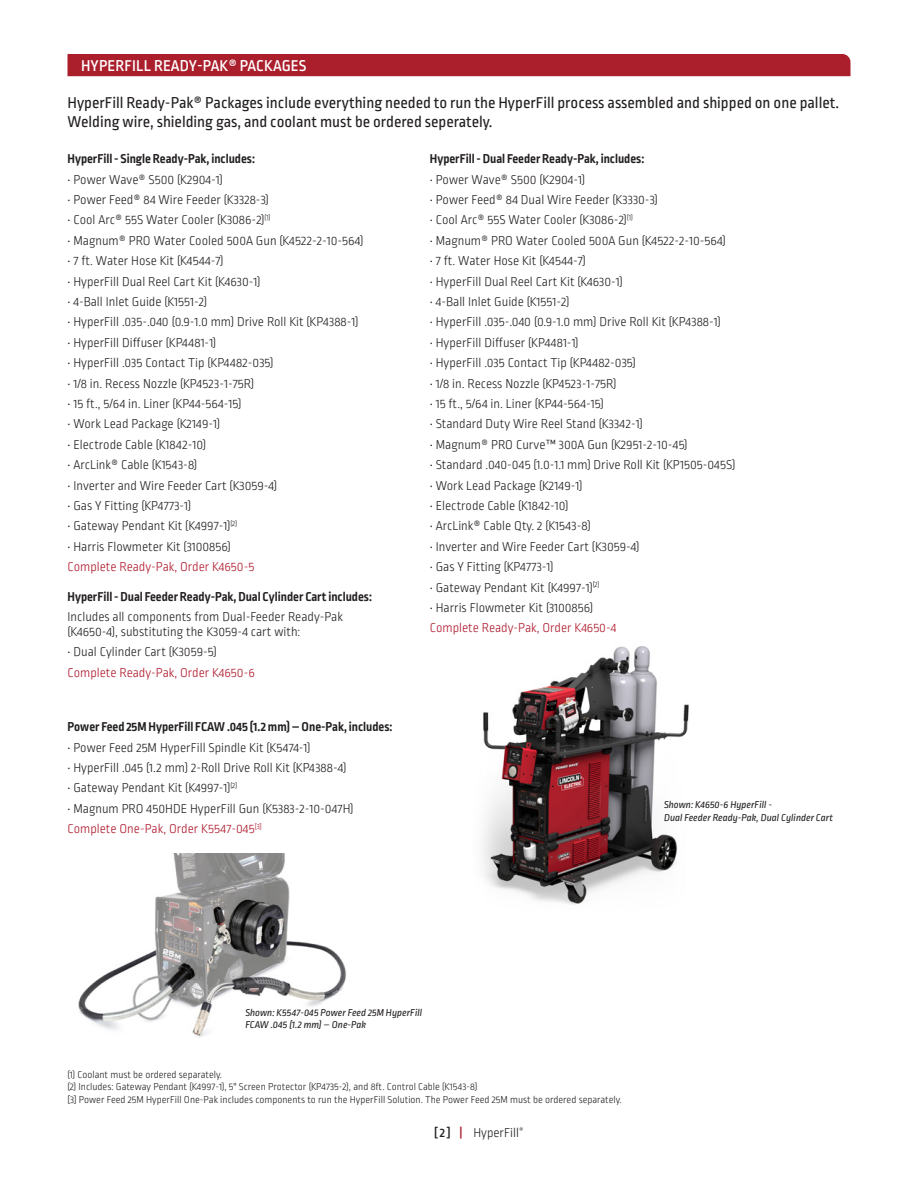
<style>
.page{position:relative;width:918px;height:1188px;background:#fff}
.page>*{position:absolute;margin:0;border:0;box-sizing:border-box;transform-origin:0 0}
.t1{font:16.5px/19.8px "Ropa Sans Pro";color:#231f20}
.t2{font:500 16.5px "Ropa Sans Pro";letter-spacing:.01em;color:#fff}
.t3{font:300 13.5px/15px "Ropa Sans Pro";color:#231f20}
.t4{font:700 13.5px "Ropa Sans Pro";color:#231f20}
.t5{font:300 13.5px "Ropa Sans Pro";color:#ae172b}
.t6{font:300 10.5px/12.6px "Ropa Sans Pro";color:#231f20}
.t7{font:italic 10.5px/12.6px "Ropa Sans Pro";color:#231f20}
.s1{color:#ae172b}
.s2{font-weight:500}
.s3{font-weight:500;color:#ab1e2c}
</style>
<div class="page">
<img style="left:483px;top:646px;width:206px;height:259px">
<div style="left:68px;top:54px;width:782px;height:22px;background:#ab1e2c"></div>
<img style="left:78px;top:854px;width:269px;height:183px">
<p class="t2" style="left:81px;top:56px;width:227px">HYPERFILL READY-PAK® PACKAGES</p>
<p class="t1" style="left:68px;top:93px;width:773px">HyperFill Ready-Pak® Packages include everything needed to run the HyperFill process assembled and shipped on one pallet.<br>Welding wire, shielding gas, and coolant must be ordered seperately.</p>
<p class="t4" style="left:68px;top:151px;width:189px">HyperFill - Single Ready-Pak, includes:</p>
<p class="t3" style="left:68px;top:173px;width:157px">• Power Wave® S500 (K2904-1)</p>
<p class="t3" style="left:68px;top:193px;width:203px">• Power Feed® 84 Wire Feeder (K3328-3)</p>
<p class="t3" style="left:68px;top:213px;width:205px">• Cool Arc® 55S Water Cooler (K3086-2)<sup>(1)</sup></p>
<p class="t3" style="left:68px;top:234px;width:298px">• Magnum® PRO Water Cooled 500A Gun (K4522-2-10-564)</p>
<p class="t3" style="left:68px;top:254px;width:158px">• 7 ft. Water Hose Kit (K4544-7)</p>
<p class="t3" style="left:68px;top:275px;width:194px">• HyperFill Dual Reel Cart Kit (K4630-1)</p>
<p class="t3" style="left:68px;top:295px;width:141px">• 4-Ball Inlet Guide (K1551-2)</p>
<p class="t3" style="left:68px;top:315px;width:292px">• HyperFill .035-.040 (0.9-1.0 mm) Drive Roll Kit (KP4388-1)</p>
<p class="t3" style="left:68px;top:336px;width:150px">• HyperFill Diffuser (KP4481-1)</p>
<p class="t3" style="left:68px;top:356px;width:208px">• HyperFill .035 Contact Tip (KP4482-035)</p>
<p class="t3" style="left:68px;top:377px;width:188px">• 1/8 in. Recess Nozzle (KP4523-1-75R)</p>
<p class="t3" style="left:68px;top:397px;width:175px">• 15 ft., 5/64 in. Liner (KP44-564-15)</p>
<p class="t3" style="left:68px;top:417px;width:154px">• Work Lead Package (K2149-1)</p>
<p class="t3" style="left:68px;top:438px;width:140px">• Electrode Cable (K1842-10)</p>
<p class="t3" style="left:68px;top:458px;width:131px">• ArcLink® Cable (K1543-8)</p>
<p class="t3" style="left:68px;top:479px;width:211px">• Inverter and Wire Feeder Cart (K3059-4)</p>
<p class="t3" style="left:68px;top:499px;width:125px">• Gas Y Fitting (KP4773-1)</p>
<p class="t3" style="left:68px;top:519px;width:171px">• Gateway Pendant Kit (K4997-1)<sup>(2)</sup></p>
<p class="t3" style="left:68px;top:540px;width:165px">• Harris Flowmeter Kit (3100856)</p>
<p class="t5" style="left:68px;top:560px;width:188px">Complete Ready-Pak, Order K4650-5</p>
<p class="t4" style="left:430px;top:151px;width:216px">HyperFill - Dual Feeder Ready-Pak, includes:</p>
<p class="t3" style="left:430px;top:173px;width:157px">• Power Wave® S500 (K2904-1)</p>
<p class="t3" style="left:430px;top:193px;width:230px">• Power Feed® 84 Dual Wire Feeder (K3330-3)</p>
<p class="t3" style="left:430px;top:213px;width:205px">• Cool Arc® 55S Water Cooler (K3086-2)<sup>(1)</sup></p>
<p class="t3" style="left:430px;top:234px;width:298px">• Magnum® PRO Water Cooled 500A Gun (K4522-2-10-564)</p>
<p class="t3" style="left:430px;top:254px;width:158px">• 7 ft. Water Hose Kit (K4544-7)</p>
<p class="t3" style="left:430px;top:275px;width:194px">• HyperFill Dual Reel Cart Kit (K4630-1)</p>
<p class="t3" style="left:430px;top:295px;width:141px">• 4-Ball Inlet Guide (K1551-2)</p>
<p class="t3" style="left:430px;top:315px;width:292px">• HyperFill .035-.040 (0.9-1.0 mm) Drive Roll Kit (KP4388-1)</p>
<p class="t3" style="left:430px;top:336px;width:150px">• HyperFill Diffuser (KP4481-1)</p>
<p class="t3" style="left:430px;top:356px;width:208px">• HyperFill .035 Contact Tip (KP4482-035)</p>
<p class="t3" style="left:430px;top:377px;width:188px">• 1/8 in. Recess Nozzle (KP4523-1-75R)</p>
<p class="t3" style="left:430px;top:397px;width:175px">• 15 ft., 5/64 in. Liner (KP44-564-15)</p>
<p class="t3" style="left:430px;top:417px;width:215px">• Standard Duty Wire Reel Stand (K3342-1)</p>
<p class="t3" style="left:430px;top:438px;width:259px">• Magnum® PRO Curve™ 300A Gun (K2951-2-10-45)</p>
<p class="t3" style="left:430px;top:458px;width:307px">• Standard .040-045 (1.0-1.1 mm) Drive Roll Kit (KP1505-045S)</p>
<p class="t3" style="left:430px;top:479px;width:154px">• Work Lead Package (K2149-1)</p>
<p class="t3" style="left:430px;top:499px;width:140px">• Electrode Cable (K1842-10)</p>
<p class="t3" style="left:430px;top:519px;width:162px">• ArcLink® Cable Qty. 2 (K1543-8)</p>
<p class="t3" style="left:430px;top:540px;width:211px">• Inverter and Wire Feeder Cart (K3059-4)</p>
<p class="t3" style="left:430px;top:560px;width:125px">• Gas Y Fitting (KP4773-1)</p>
<p class="t3" style="left:430px;top:581px;width:171px">• Gateway Pendant Kit (K4997-1)<sup>(2)</sup></p>
<p class="t3" style="left:430px;top:601px;width:165px">• Harris Flowmeter Kit (3100856)</p>
<p class="t5" style="left:430px;top:621px;width:188px">Complete Ready-Pak, Order K4650-4</p>
<p class="t4" style="left:68px;top:589px;width:306px">HyperFill - Dual Feeder Ready-Pak, Dual Cylinder Cart includes:</p>
<p class="t3" style="left:68px;top:610px;width:277px">Includes all components from Dual-Feeder Ready-Pak (K4650-4), substituting the K3059-4 cart with:</p>
<p class="t3" style="left:68px;top:645px;width:151px">• Dual Cylinder Cart (K3059-5)</p>
<p class="t5" style="left:68px;top:665px;width:189px">Complete Ready-Pak, Order K4650-6</p>
<p class="t4" style="left:68px;top:719px;width:326px">Power Feed 25M HyperFill FCAW .045 (1.2 mm) – One-Pak, includes:</p>
<p class="t3" style="left:68px;top:741px;width:245px">• Power Feed 25M HyperFill Spindle Kit (K5474-1)</p>
<p class="t3" style="left:68px;top:761px;width:280px">• HyperFill .045 (1.2 mm) 2-Roll Drive Roll Kit (KP4388-4)</p>
<p class="t3" style="left:68px;top:781px;width:171px">• Gateway Pendant Kit (K4997-1)<sup>(2)</sup></p>
<p class="t3" style="left:68px;top:799px;width:288px;line-height:20.4px">• Magnum PRO 450HDE HyperFill Gun (K5383-2-10-047H)<br><span class="s1">Complete One-Pak, Order K5547-045</span><sup>[3]</sup></p>
<p class="t7" style="left:664px;top:799px;width:171px">Shown: K4650-6 HyperFill -<br>Dual Feeder Ready-Pak, Dual Cylinder Cart</p>
<p class="t7" style="left:245px;top:1006px;width:178px">Shown: K5547-045 Power Feed 25M HyperFill<br>FCAW .045 (1.2 mm) – One-Pak</p>
<p class="t6" style="left:68px;top:1069px;width:556px">(1) Coolant must be ordered separately.<br>(2) Includes: Gateway Pendant (K4997-1), 5" Screen Protector (KP4735-2), and 8ft. Control Cable (K1543-8)<br>[3] Power Feed 25M HyperFill One-Pak includes components to run the HyperFill Solution. The Power Feed 25M must be ordered separately.</p>
<p class="t3" style="left:434px;top:1126px;width:91px"><span class="s2">[ 2 ]</span> <span class="s3">|</span> HyperFill<sup>®</sup></p>
</div>
